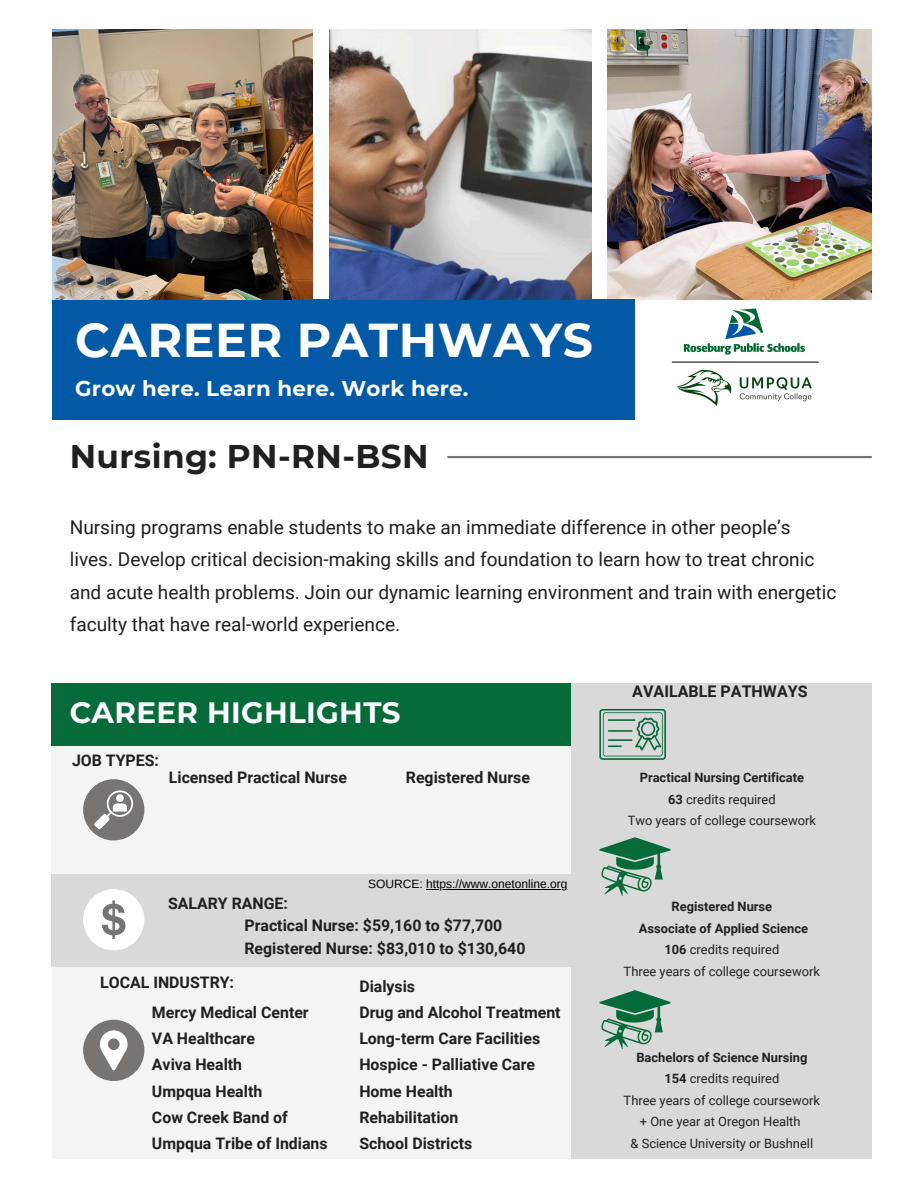
<style>
.page{position:relative;width:918px;height:1188px;background:#fff}
.page>*{position:absolute;margin:0;border:0;box-sizing:border-box;transform-origin:0 0}
.t1{font:700 47.4px "Montserrat";letter-spacing:.01em;color:#fff}
.t2{font:700 32.7px "Montserrat";letter-spacing:.01em;color:#202020}
.t3{font:700 29.4px "Montserrat";letter-spacing:.01em;color:#fff}
.t4{font:700 21.3px "Montserrat";letter-spacing:.01em;color:#fff}
.t5{font:19.05px/32.2px "Roboto";color:#202020}
.t6{font:700 16.05px "Roboto";color:#202020}
.t7{font:700 15.9px/26.2px "Roboto";color:#202020}
.t8{font:12.9px "Roboto";color:#202020}
.t9{font:700 12.9px "Roboto";color:#202020}
.t10{font:12px "Arimo";color:#000}
.s1{font-weight:700}
</style>
<div class="page">
<img style="left:607px;top:29px;width:265px;height:270px">
<hr style="left:448px;top:456px;width:423px;height:2px;background:#777472">
<div style="left:53px;top:949px;width:520px;height:210px;background:#f4f4f4"></div>
<img style="left:671px;top:308px;width:148px;height:98px">
<div style="left:51px;top:745px;width:521px;height:163px;background:#f4f4f4"></div>
<div style="left:83px;top:779px;width:61px;height:61px;background:#777472;border-radius:50%"></div>
<svg style="left:94px;top:790px;width:39px;height:39px"></svg>
<div style="left:51px;top:874px;width:530px;height:93px;background:#d9d9d9"></div>
<div style="left:83px;top:889px;width:61px;height:61px;background:#fff;border-radius:50%"></div>
<svg style="left:102px;top:900px;width:24px;height:39px"></svg>
<div style="left:83px;top:1020px;width:61px;height:61px;background:#777472;border-radius:50%"></div>
<svg style="left:100px;top:1030px;width:28px;height:40px"></svg>
<div style="left:53px;top:299px;width:582px;height:121px;background:#0259a5"></div>
<div style="left:51px;top:683px;width:521px;height:62px;background:#056b38"></div>
<div style="left:572px;top:683px;width:300px;height:476px;background:#d9d9d9"></div>
<img style="left:53px;top:29px;width:260px;height:270px">
<img style="left:329px;top:29px;width:262px;height:270px">
<svg style="left:599px;top:837px;width:72px;height:59px"></svg>
<hr style="left:426px;top:889px;width:142px;height:1px;background:#000">
<svg style="left:599px;top:709px;width:67px;height:51px"></svg>
<svg style="left:599px;top:990px;width:72px;height:59px"></svg>
<p class="t1" style="left:75px;top:312px;width:519px">CAREER PATHWAYS</p>
<p class="t4" style="left:75px;top:375px;width:395px">Grow here. Learn here. Work here.</p>
<p class="t2" style="left:70px;top:436px;width:360px">Nursing: PN-RN-BSN</p>
<p class="t5" style="left:70px;top:512px;width:768px">Nursing programs enable students to make an immediate difference in other people’s lives. Develop critical decision-making skills and foundation to learn how to treat chronic and acute health problems. Join our dynamic learning environment and train with energetic faculty that have real-world experience.</p>
<p class="t3" style="left:70px;top:694px;width:332px">CAREER HIGHLIGHTS</p>
<p class="t7" style="left:72px;top:747px;width:89px">JOB TYPES:</p>
<p class="t7" style="left:169px;top:765px;width:180px">Licensed Practical Nurse</p>
<p class="t7" style="left:406px;top:764px;width:126px">Registered Nurse</p>
<p class="t10" style="left:368px;top:877px;width:201px">SOURCE: https://www.onetonline.org</p>
<p class="t7" style="left:168px;top:891px;width:121px">SALARY RANGE:</p>
<p class="t7" style="left:244px;top:935px;width:283px">Registered Nurse: $83,010 to $130,640</p>
<p class="t7" style="left:100px;top:970px;width:135px">LOCAL INDUSTRY:</p>
<p class="t7" style="left:152px;top:999px;width:177px">Mercy Medical Center<br>VA Healthcare<br>Aviva Health<br>Umpqua Health<br>Cow Creek Band of<br>Umpqua Tribe of Indians</p>
<h6 class="t7" style="left:244px;top:913px;width:259px">Practical Nurse: $59,160 to $77,700</h6>
<p class="t7" style="left:359px;top:973px;width:203px">Dialysis<br>Drug and Alcohol Treatment<br>Long-term Care Facilities<br>Hospice - Palliative Care<br>Home Health<br>Rehabilitation<br>School Districts</p>
<p class="t6" style="left:632px;top:682px;width:177px">AVAILABLE PATHWAYS</p>
<p class="t9" style="left:640px;top:770px;width:166px">Practical Nursing Certificate</p>
<h3 class="t8" style="left:668px;top:792px;width:109px"><span class="s1">63</span> credits required</h3>
<p class="t8" style="left:628px;top:813px;width:190px">Two years of college coursework</p>
<h1 class="t9" style="left:672px;top:899px;width:102px">Registered Nurse</h1>
<p class="t9" style="left:639px;top:921px;width:171px">Associate of Applied Science</p>
<h4 class="t8" style="left:664px;top:942px;width:116px"><span class="s1">106</span> credits required</h4>
<h2 class="t8" style="left:624px;top:964px;width:198px">Three years of college coursework</h2>
<h5 class="t9" style="left:636px;top:1050px;width:173px">Bachelors of Science Nursing</h5>
<p class="t8" style="left:664px;top:1071px;width:116px"><span class="s1">154</span> credits required</p>
<p class="t8" style="left:624px;top:1093px;width:198px">Three years of college coursework</p>
<p class="t8" style="left:640px;top:1114px;width:162px">+ One year at Oregon Health</p>
<p class="t8" style="left:631px;top:1136px;width:184px">&amp; Science University or Bushnell</p>
</div>
